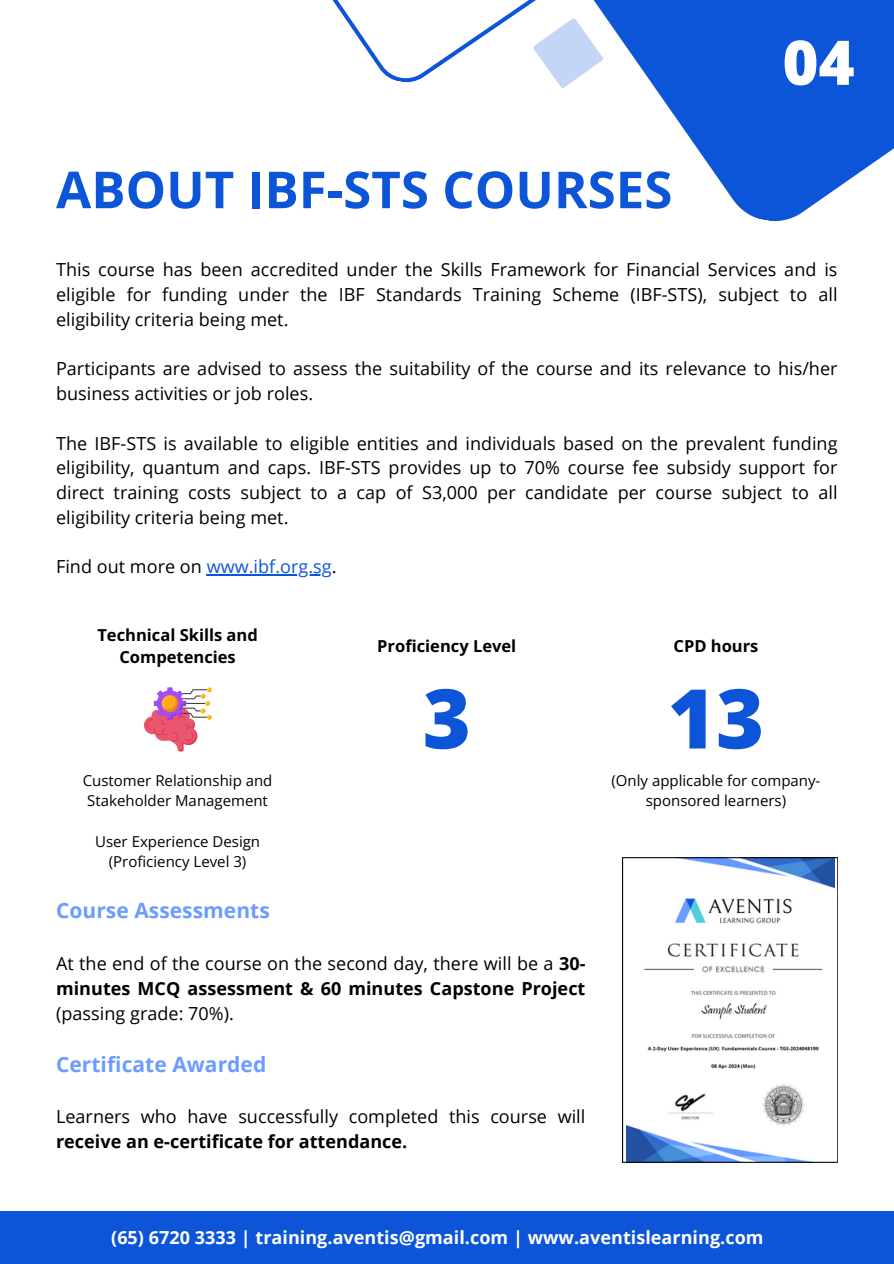
<style>
.page{position:relative;width:894px;height:1264px;background:#fff}
.page>*{position:absolute;margin:0;border:0;box-sizing:border-box;transform-origin:0 0}
.t1{font:800 82.35px "Open Sans";color:#0c55d8}
.t2{font:800 61.65px "Open Sans";color:#fff}
.t3{font:700 51px "Open Sans";color:#0c55d8}
.t4{font:700 21px "Open Sans";color:#6c9cff}
.t5{font:18px/24.8px "Open Sans";color:#000;text-align:justify}
.t6{font:700 18px "Open Sans";color:#fefefe}
.t7{font:700 16.5px/22.5px "Open Sans";color:#000;text-align:center}
.t8{font:15px/20.2px "Open Sans";color:#000;text-align:center}
.s1{color:#0c55d8}
.s2{font-weight:700}
</style>
<div class="page">
<svg style="left:603px;top:0;width:290px;height:222px;fill:#0c55d8"></svg>
<svg style="left:332px;top:0;width:271px;height:88px"></svg>
<div style="left:0;top:1211px;width:893px;height:52px;background:#0c55d8"></div>
<svg style="left:144px;top:687px;width:67px;height:64px"></svg>
<hr style="left:206px;top:574px;width:126px;height:1px;background:#0c55d8">
<img style="left:622px;top:857px;width:215px;height:305px">
<h4 class="t3" style="left:56px;top:154px;width:617px">ABOUT IBF-STS COURSES</h4>
<p class="t2" style="left:782px;top:19px;width:74px">04</p>
<p class="t5" style="left:56px;top:257px;width:782px">This course has been accredited under the Skills Framework for Financial Services and is eligible for funding under the IBF Standards Training Scheme (IBF-STS), subject to all eligibility criteria being met.</p>
<h1 class="t5" style="left:56px;top:356px;width:782px">Participants are advised to assess the suitability of the course and its relevance to his/her business activities or job roles.</h1>
<h4 class="t5" style="left:56px;top:430px;width:782px">The IBF-STS is available to eligible entities and individuals based on the prevalent funding eligibility, quantum and caps. IBF-STS provides up to 70% course fee subsidy support for direct training costs subject to a cap of S3,000 per candidate per course subject to all eligibility criteria being met.</h4>
<h4 class="t5" style="left:56px;top:554px;width:282px">Find out more on <span class="s1">www.ibf.org.sg</span>.</h4>
<h3 class="t7" style="left:97px;top:623px;width:162px">Technical Skills and<br>Competencies</h3>
<p class="t8" style="left:83px;top:770px;width:191px;text-align:left">Customer Relationship and<br>Stakeholder Management</p>
<p class="t8" style="left:95px;top:830px;width:166px">User Experience Design (Proficiency Level 3)</p>
<p class="t7" style="left:377px;top:634px;width:140px">Proficiency Level</p>
<h3 class="t7" style="left:673px;top:634px;width:86px">CPD hours</h3>
<p class="t1" style="left:422px;top:660px;width:50px">3</p>
<p class="t1" style="left:667px;top:660px;width:98px">13</p>
<p class="t8" style="left:611px;top:770px;width:210px">(Only applicable for company&shy;sponsored learners)</p>
<h4 class="t4" style="left:56px;top:896px;width:215px">Course Assessments</h4>
<h2 class="t5" style="left:56px;top:950px;width:530px">At the end of the course on the second day, there will be a <span class="s2">30- minutes MCQ assessment &amp; 60 minutes Capstone Project </span>(passing grade: 70%).</h2>
<h4 class="t4" style="left:56px;top:1049px;width:212px">Certificate Awarded</h4>
<h3 class="t5" style="left:56px;top:1103px;width:530px">Learners who have successfully completed this course will <span class="s2">receive an e-certificate for attendance.</span></h3>
<h2 class="t6" style="left:111px;top:1224px;width:653px">(65) 6720 3333 | training.aventis@gmail.com | www.aventislearning.com</h2>
</div>
